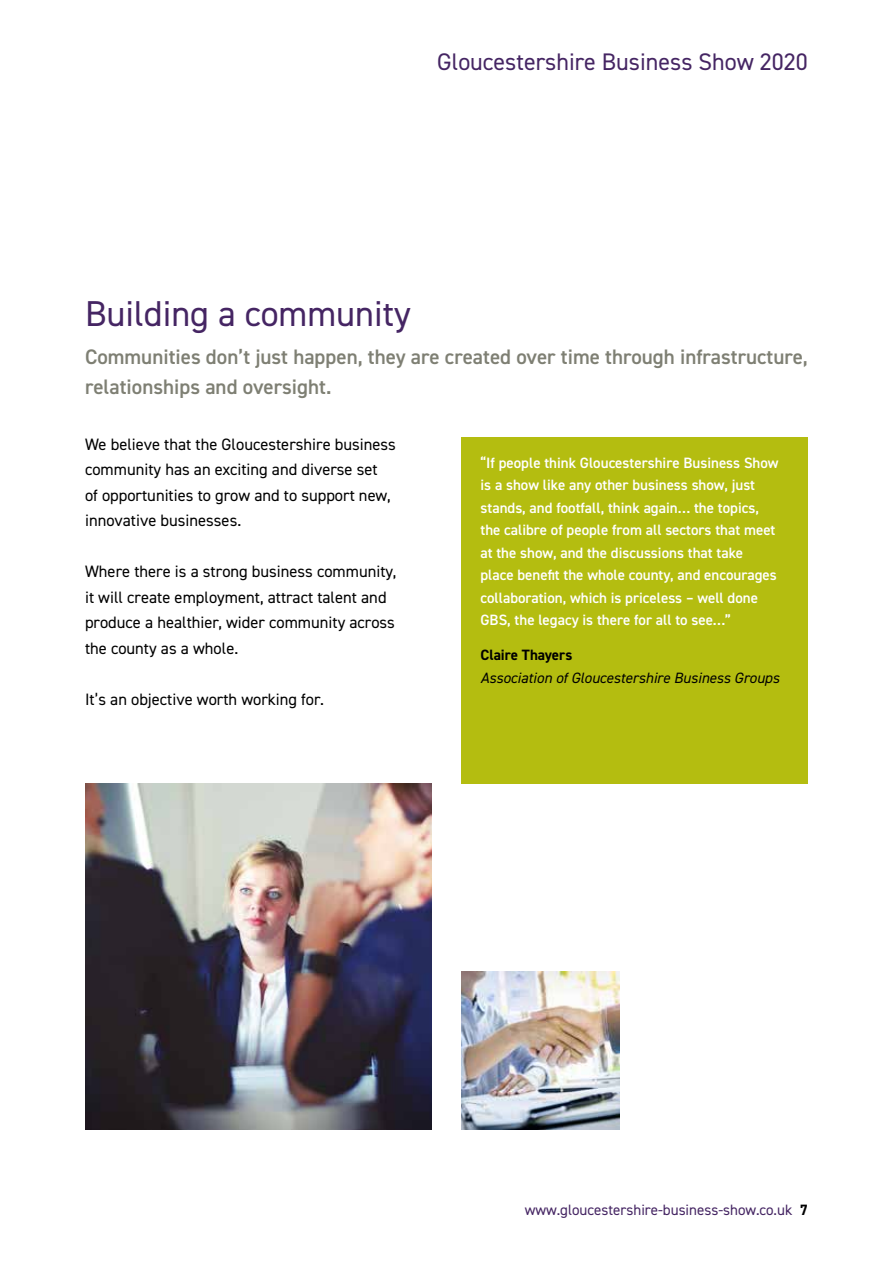
<style>
.page{position:relative;width:893px;height:1263px;background:#fff}
.page>*{position:absolute;margin:0;border:0;box-sizing:border-box;transform-origin:0 0}
.t1{font:36px "DIN2014";color:#452563}
.t2{font:24px "DIN2014";color:#452563}
.t3{font:600 21px/30px "DIN2014";color:#7e7f73}
.t4{font:16.5px/25.5px "DIN2014";color:#000}
.t5{font:600 15px/22.5px "DIN2014";color:#fff}
.t6{font:italic 15px "DIN2014";color:#000}
.t7{font:15px "DIN2014";color:#452563}
.t8{font:700 15px "DIN2014";color:#000}
.s1{font-weight:700;color:#000}
</style>
<div class="page">
<div style="left:461px;top:437px;width:347px;height:346px;background:#b4bd10"></div>
<img style="left:85px;top:783px;width:347px;height:347px">
<img style="left:461px;top:971px;width:159px;height:159px">
<h2 class="t2" style="left:437px;top:46px;width:372px">Gloucestershire Business Show 2020</h2>
<h1 class="t1" style="left:85px;top:291px;width:327px">Building a community</h1>
<h3 class="t3" style="left:85px;top:341px;width:724px">Communities don’t just happen, they are created over time through infrastructure, relationships and oversight.</h3>
<p class="t4" style="left:85px;top:431px;width:312px">We believe that the Gloucestershire business community has an exciting and diverse set<br>of opportunities to grow and to support new, innovative businesses.</p>
<p class="t4" style="left:85px;top:558px;width:313px">Where there is a strong business community, it will create employment, attract talent and produce a healthier, wider community across the county as a whole.</p>
<p class="t4" style="left:85px;top:686px;width:240px">It’s an objective worth working for.</p>
<p class="t5" style="left:480px;top:451px;width:300px">“If people think Gloucestershire Business Show is a show like any other business show, just stands, and footfall, think again… the topics, the calibre of people from all sectors that meet at the show, and the discussions that take place benefit the whole county, and encourages collaboration, which is priceless – well done GBS, the legacy is there for all to see…”</p>
<p class="t8" style="left:480px;top:645px;width:93px">Claire Thayers</p>
<p class="t6" style="left:480px;top:668px;width:300px">Association of Gloucestershire Business Groups</p>
<p class="t7" style="left:525px;top:1200px;width:285px">www.gloucestershire-business-show.co.uk <span class="s1">7</span></p>
</div>
